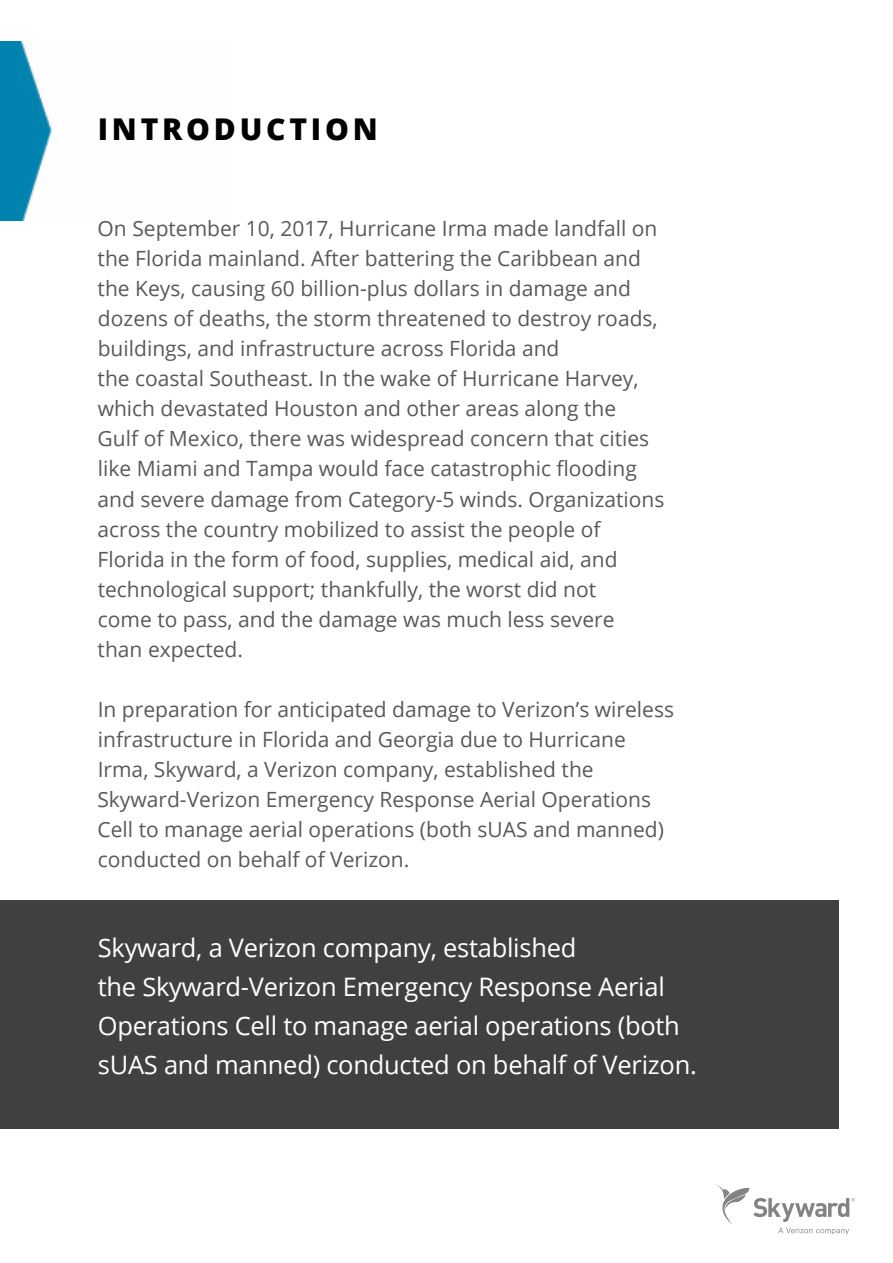
<style>
.page{position:relative;width:893px;height:1263px;background:#fff}
.page>*{position:absolute;margin:0;border:0;box-sizing:border-box;transform-origin:0 0}
.t1{font:800 30px "Open Sans";letter-spacing:.125em;color:#000}
.t2{font:25.5px/39px "Open Sans";letter-spacing:-.01em;color:#fff}
.t3{font:21px/30px "Open Sans";color:#58595b}
</style>
<div class="page">
<svg style="left:715px;top:1184px;width:140px;height:50px"></svg>
<img style="left:0;top:42px;width:52px;height:178px">
<div style="left:0;top:900px;width:839px;height:228px;background:#404040"></div>
<h1 class="t1" style="left:98px;top:107px;width:281px">INTRODUCTION</h1>
<p class="t3" style="left:98px;top:213px;width:569px">On September 10, 2017, Hurricane Irma made landfall on the Florida mainland. After battering the Caribbean and the Keys, causing 60 billion-plus dollars in damage and dozens of deaths, the storm threatened to destroy roads, buildings, and infrastructure across Florida and<br>the coastal Southeast. In the wake of Hurricane Harvey, which devastated Houston and other areas along the<br>Gulf of Mexico, there was widespread concern that cities like Miami and Tampa would face catastrophic flooding and severe damage from Category-5 winds. Organizations across the country mobilized to assist the people of Florida in the form of food, supplies, medical aid, and technological support; thankfully, the worst did not<br>come to pass, and the damage was much less severe<br>than expected.</p>
<p class="t3" style="left:97px;top:693px;width:578px">In preparation for anticipated damage to Verizon’s wireless infrastructure in Florida and Georgia due to Hurricane Irma, Skyward, a Verizon company, established the Skyward-Verizon Emergency Response Aerial Operations Cell to manage aerial operations (both sUAS and manned) conducted on behalf of Verizon.</p>
<p class="t2" style="left:98px;top:927px;width:601px">Skyward, a Verizon company, established<br>the Skyward-Verizon Emergency Response Aerial Operations Cell to manage aerial operations (both sUAS and manned) conducted on behalf of Verizon.</p>
</div>
